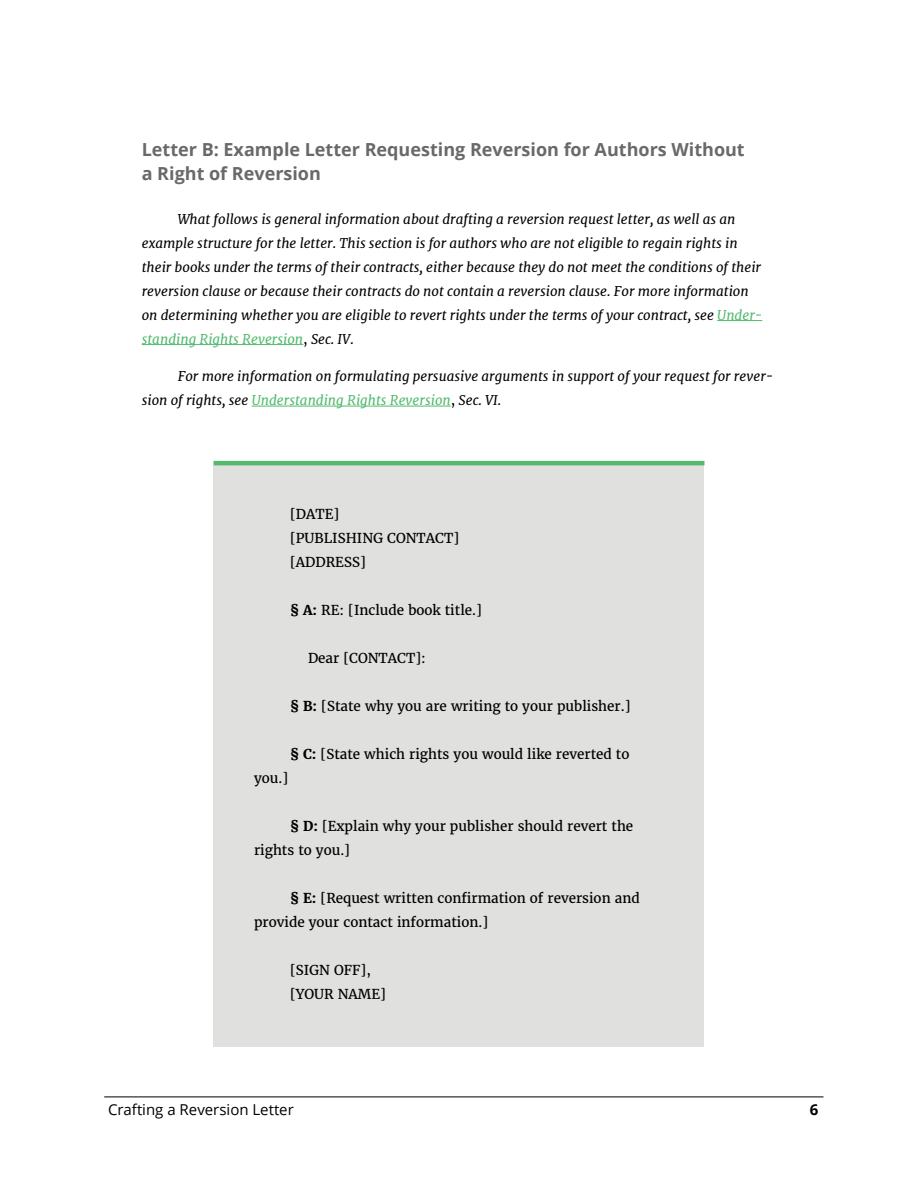
<style>
.page{position:relative;width:918px;height:1188px;background:#fff}
.page>*{position:absolute;margin:0;border:0;box-sizing:border-box;transform-origin:0 0}
.t1{font:700 18px/24px "Open Sans";color:#6a696a}
.t2{font:15px "Open Sans";color:#000}
.t3{font:700 15px "Open Sans";color:#000}
.t4{font:italic 13.5px/24px "Merriweather";color:#000}
.t5{font:13.5px/24px "Merriweather";color:#000}
.s1{color:#51ba6e}
.s2{font-style:normal}
.s3{font-weight:700}
</style>
<div class="page">
<hr style="left:104px;top:1097px;width:719px;height:1px;background:#000">
<hr style="left:717px;top:320px;width:45px;height:1px;background:#51ba6e">
<hr style="left:142px;top:344px;width:161px;height:1px;background:#51ba6e">
<hr style="left:252px;top:406px;width:199px;height:1px;background:#51ba6e">
<div style="left:214px;top:465px;width:490px;height:581px;background:#e0e0df"></div>
<hr style="left:214px;top:461px;width:490px;height:4px;background:#51ba6e">
<h1 class="t1" style="left:142px;top:137px;width:605px">Letter B: Example Letter Requesting Reversion for Authors Without a Right of Reversion</h1>
<p class="t4" style="left:142px;top:207px;width:622px;text-indent:36px">What follows is general information about drafting a reversion request letter, as well as an example structure for the letter. This section is for authors who are not eligible to regain rights in their books under the terms of their contracts, either because they do not meet the conditions of their reversion clause or because their contracts do not contain a reversion clause. For more information on determining whether you are eligible to revert rights under the terms of your contract, see <span class="s1">Under&shy;standing Rights Reversion</span><span class="s2">,</span> Sec. IV.</p>
<p class="t4" style="left:142px;top:364px;width:633px;text-indent:36px">For more information on formulating persuasive arguments in support of your request for rever&shy;sion of rights, see <span class="s1">Understanding Rights Reversion</span><span class="s2">,</span> Sec. VI.</p>
<p class="t5" style="left:290px;top:502px;width:171px">[DATE]<br>[PUBLISHING CONTACT] [ADDRESS]</p>
<p class="t5" style="left:290px;top:598px;width:193px"><span class="s3">§ A:</span> RE: [Include book title.]</p>
<p class="t5" style="left:308px;top:646px;width:119px">Dear [CONTACT]:</p>
<p class="t5" style="left:290px;top:694px;width:342px"><span class="s3">§ B:</span> [State why you are writing to your publisher.]</p>
<p class="t5" style="left:290px;top:742px;width:341px"><span class="s3">§ C:</span> [State which rights you would like reverted to</p>
<p class="t5" style="left:254px;top:766px;width:36px">you.]</p>
<p class="t5" style="left:254px;top:814px;width:381px;text-indent:36px"><span class="s3">§ D:</span> [Explain why your publisher should revert the rights to you.]</p>
<p class="t5" style="left:254px;top:886px;width:387px;text-indent:36px"><span class="s3">§ E:</span> [Request written confirmation of reversion and provide your contact information.]</p>
<p class="t5" style="left:290px;top:958px;width:97px">[SIGN OFF], [YOUR NAME]</p>
<p class="t2" style="left:108px;top:1100px;width:187px">Crafting a Reversion Letter</p>
<p class="t3" style="left:810px;top:1099px;width:10px">6</p>
</div>
